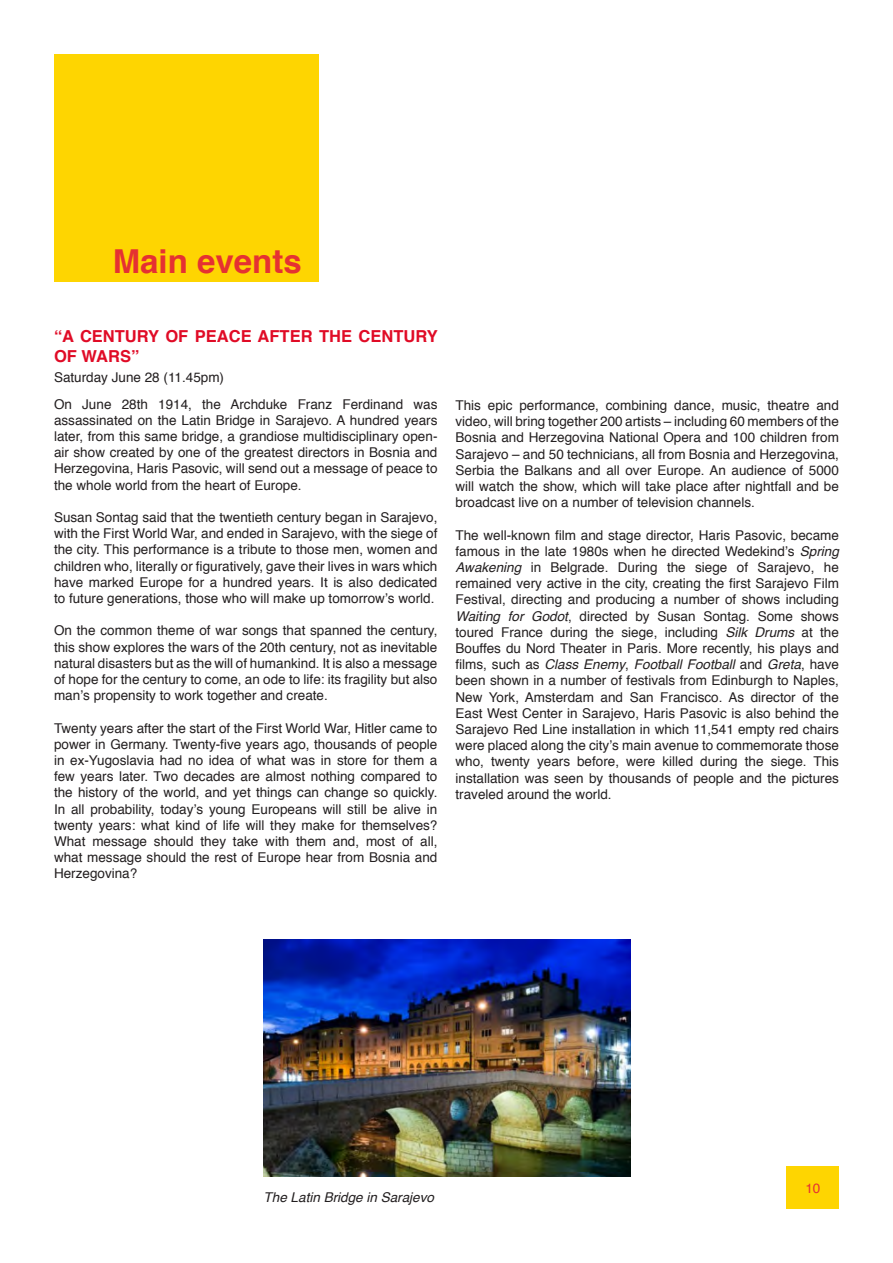
<style>
.page{position:relative;width:893px;height:1263px;background:#fff}
.page>*{position:absolute;margin:0;border:0;box-sizing:border-box;transform-origin:0 0}
.t1{font:700 33px "Helvetica";color:#e53132}
.x_msonormal{font:700 16.5px/19.8px "Helvetica";color:#e00b26}
.x_msonormal-2{font:13.5px/16.2px "Helvetica";color:#231f20;text-align:justify}
.t2{font:italic 13.5px "Helvetica";color:#231f20}
.t3{font:13.5px "Helvetica";color:#e53132}
.s1{font-style:italic}
</style>
<div class="page">
<div style="left:54px;top:54px;width:265px;height:227px;background:#fed501"></div>
<div style="left:787px;top:1166px;width:52px;height:43px;background:#fed501"></div>
<img style="left:264px;top:939px;width:367px;height:238px">
<p class="t1" style="left:113px;top:235px;width:190px">Main events</p>
<p class="x_msonormal" style="left:54px;top:326px;width:385px">“A CENTURY OF PEACE AFTER THE CENTURY<br>OF WARS”</p>
<p class="x_msonormal-2" style="left:54px;top:369px;width:172px">Saturday June 28 (11.45pm)</p>
<p class="x_msonormal-2" style="left:54px;top:396px;width:385px">On June 28th 1914, the Archduke Franz Ferdinand was assassinated on the Latin Bridge in Sarajevo. A hundred years later, from this same bridge, a grandiose multidisciplinary open&shy;air show created by one of the greatest directors in Bosnia and Herzegovina, Haris Pasovic, will send out a message of peace to the whole world from the heart of Europe.</p>
<p class="x_msonormal-2" style="left:54px;top:509px;width:385px">Susan Sontag said that the twentieth century began in Sarajevo, with the First World War, and ended in Sarajevo, with the siege of the city. This performance is a tribute to those men, women and children who, literally or figuratively, gave their lives in wars which have marked Europe for a hundred years. It is also dedicated to future generations, those who will make up tomorrow’s world.</p>
<p class="x_msonormal-2" style="left:54px;top:623px;width:385px">On the common theme of war songs that spanned the century, this show explores the wars of the 20th century, not as inevitable natural disasters but as the will of humankind. It is also a message of hope for the century to come, an ode to life: its fragility but also man’s propensity to work together and create.</p>
<p class="x_msonormal-2" style="left:54px;top:720px;width:385px">Twenty years after the start of the First World War, Hitler came to power in Germany. Twenty-five years ago, thousands of people in ex-Yugoslavia had no idea of what was in store for them a few years later. Two decades are almost nothing compared to the history of the world, and yet things can change so quickly.<br>In all probability, today’s young Europeans will still be alive in twenty years: what kind of life will they make for themselves?<br>What message should they take with them and, most of all, what message should the rest of Europe hear from Bosnia and Herzegovina?</p>
<p class="x_msonormal-2" style="left:455px;top:397px;width:385px">This epic performance, combining dance, music, theatre and video, will bring together 200 artists – including 60 members of the Bosnia and Herzegovina National Opera and 100 children from Sarajevo – and 50 technicians, all from Bosnia and Herzegovina, Serbia the Balkans and all over Europe. An audience of 5000 will watch the show, which will take place after nightfall and be broadcast live on a number of television channels.</p>
<p class="x_msonormal-2" style="left:455px;top:527px;width:385px">The well-known film and stage director, Haris Pasovic, became famous in the late 1980s when he directed Wedekind’s <span class="s1">Spring Awakening</span> in Belgrade. During the siege of Sarajevo, he remained very active in the city, creating the first Sarajevo Film Festival, directing and producing a number of shows including <span class="s1">Waiting for Godot</span>, directed by Susan Sontag. Some shows toured France during the siege, including <span class="s1">Silk Drums</span> at the Bouffes du Nord Theater in Paris. More recently, his plays and films, such as <span class="s1">Class Enemy</span>, <span class="s1">Football Football</span> and <span class="s1">Greta</span>, have been shown in a number of festivals from Edinburgh to Naples, New York, Amsterdam and San Francisco. As director of the East West Center in Sarajevo, Haris Pasovic is also behind the Sarajevo Red Line installation in which 11,541 empty red chairs were placed along the city’s main avenue to commemorate those who, twenty years before, were killed during the siege. This installation was seen by thousands of people and the pictures traveled around the world.</p>
<p class="t2" style="left:264px;top:1186px;width:172px">The Latin Bridge in Sarajevo</p>
<p class="t3" style="left:805px;top:1177px;width:17px">10</p>
</div>
